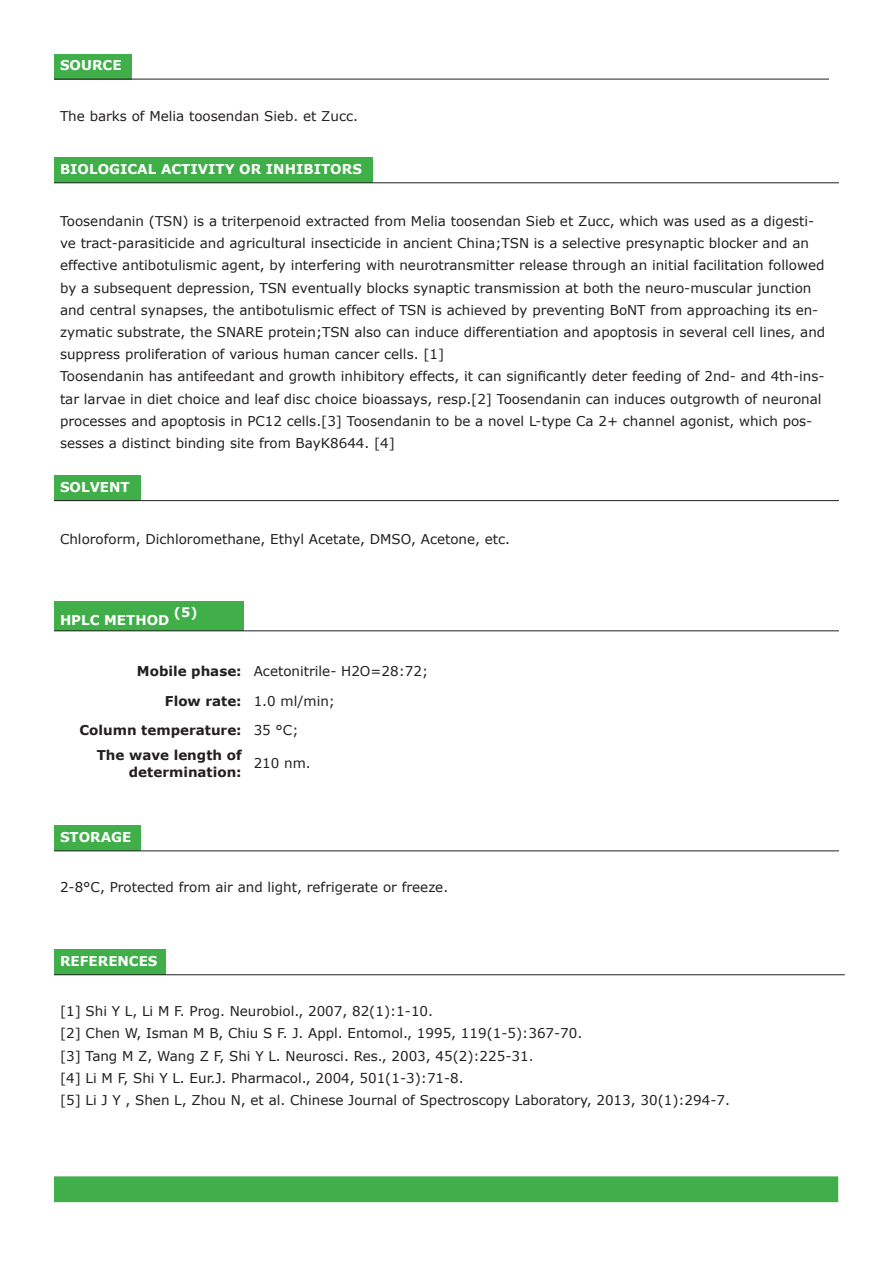
<style>
.page{position:relative;width:893px;height:1263px;background:#fff}
.page>*{position:absolute;margin:0;border:0;box-sizing:border-box;transform-origin:0 0}
.t1{font:13.5px/22.2px "Verdana";color:#231f20}
.t2{font:700 13.5px "Verdana";color:#fff}
.t3{font:700 13.5px/16.2px "Verdana";color:#231f20;text-align:right}
.t4{font:700 13.05px "Verdana";color:#fff}
</style>
<div class="page">
<div style="left:54px;top:54px;width:78px;height:25px;background:#40ae49"></div>
<hr style="left:54px;top:79px;width:78px;height:1px;background:#231f20">
<hr style="left:132px;top:79px;width:697px;height:1px;background:#231f20">
<div style="left:54px;top:158px;width:319px;height:25px;background:#40ae49"></div>
<hr style="left:54px;top:183px;width:319px;height:1px;background:#231f20">
<hr style="left:373px;top:183px;width:466px;height:1px;background:#231f20">
<div style="left:54px;top:475px;width:86px;height:26px;background:#40ae49"></div>
<hr style="left:54px;top:500px;width:86px;height:1px;background:#231f20">
<hr style="left:140px;top:500px;width:699px;height:1px;background:#231f20">
<div style="left:54px;top:602px;width:189px;height:29px;background:#40ae49"></div>
<hr style="left:54px;top:630px;width:189px;height:1px;background:#231f20">
<hr style="left:248px;top:630px;width:591px;height:1px;background:#231f20">
<div style="left:54px;top:826px;width:86px;height:25px;background:#40ae49"></div>
<hr style="left:54px;top:851px;width:86px;height:1px;background:#231f20">
<hr style="left:140px;top:851px;width:699px;height:1px;background:#231f20">
<div style="left:54px;top:950px;width:112px;height:25px;background:#40ae49"></div>
<hr style="left:54px;top:974px;width:112px;height:1px;background:#231f20">
<hr style="left:166px;top:974px;width:679px;height:1px;background:#231f20">
<div style="left:54px;top:1176px;width:784px;height:26px;background:#40ae49"></div>
<p class="t2" style="left:60px;top:57px;width:63px">SOURCE</p>
<p class="t1" style="left:60px;top:105px;width:300px">The barks of Melia toosendan Sieb. et Zucc.</p>
<p class="t2" style="left:60px;top:160px;width:303px">BIOLOGICAL ACTIVITY OR INHIBITORS</p>
<p class="t1" style="left:60px;top:210px;width:767px">Toosendanin (TSN) is a triterpenoid extracted from Melia toosendan Sieb et Zucc, which was used as a digesti&shy;ve tract-parasiticide and agricultural insecticide in ancient China;TSN is a selective presynaptic blocker and an effective antibotulismic agent, by interfering with neurotransmitter release through an initial facilitation followed by a subsequent depression, TSN eventually blocks synaptic transmission at both the neuro-muscular junction and central synapses, the antibotulismic effect of TSN is achieved by preventing BoNT from approaching its en&shy;zymatic substrate, the SNARE protein;TSN also can induce differentiation and apoptosis in several cell lines, and suppress proliferation of various human cancer cells. [1]</p>
<p class="t1" style="left:60px;top:365px;width:766px">Toosendanin has antifeedant and growth inhibitory effects, it can significantly deter feeding of 2nd- and 4th-ins&shy;tar larvae in diet choice and leaf disc choice bioassays, resp.[2] Toosendanin can induces outgrowth of neuronal processes and apoptosis in PC12 cells.[3] Toosendanin to be a novel L-type Ca 2+ channel agonist, which pos&shy;sesses a distinct binding site from BayK8644. [4]</p>
<p class="t2" style="left:60px;top:478px;width:71px">SOLVENT</p>
<p class="t1" style="left:60px;top:528px;width:452px">Chloroform, Dichloromethane, Ethyl Acetate, DMSO, Acetone, etc.</p>
<p class="t2" style="left:60px;top:611px;width:111px">HPLC METHOD</p>
<p class="t4" style="left:174px;top:604px;width:25px">(5)</p>
<p class="t3" style="left:137px;top:663px;width:106px">Mobile phase:</p>
<p class="t1" style="left:254px;top:660px;width:176px">Acetonitrile- H2O=28:72;</p>
<p class="t3" style="left:165px;top:693px;width:78px">Flow rate:</p>
<p class="t1" style="left:254px;top:690px;width:83px">1.0 ml/min;</p>
<p class="t3" style="left:80px;top:722px;width:164px">Column temperature:</p>
<p class="t1" style="left:254px;top:719px;width:46px">35 °C;</p>
<p class="t3" style="left:97px;top:747px;width:146px">The wave length of determination:</p>
<p class="t1" style="left:254px;top:753px;width:59px">210 nm.</p>
<p class="t2" style="left:60px;top:828px;width:73px">STORAGE</p>
<p class="t1" style="left:60px;top:876px;width:390px">2-8°C, Protected from air and light, refrigerate or freeze.</p>
<p class="t2" style="left:60px;top:952px;width:99px">REFERENCES</p>
<p class="t1" style="left:60px;top:1000px;width:375px">[1] Shi Y L, Li M F. Prog. Neurobiol., 2007, 82(1):1-10.</p>
<p class="t1" style="left:60px;top:1022px;width:524px">[2] Chen W, Isman M B, Chiu S F. J. Appl. Entomol., 1995, 119(1-5):367-70.</p>
<p class="t1" style="left:60px;top:1045px;width:475px">[3] Tang M Z, Wang Z F, Shi Y L. Neurosci. Res., 2003, 45(2):225-31.</p>
<p class="t1" style="left:60px;top:1067px;width:405px">[4] Li M F, Shi Y L. Eur.J. Pharmacol., 2004, 501(1-3):71-8.</p>
<p class="t1" style="left:60px;top:1089px;width:671px">[5] Li J Y , Shen L, Zhou N, et al. Chinese Journal of Spectroscopy Laboratory, 2013, 30(1):294-7.</p>
</div>
